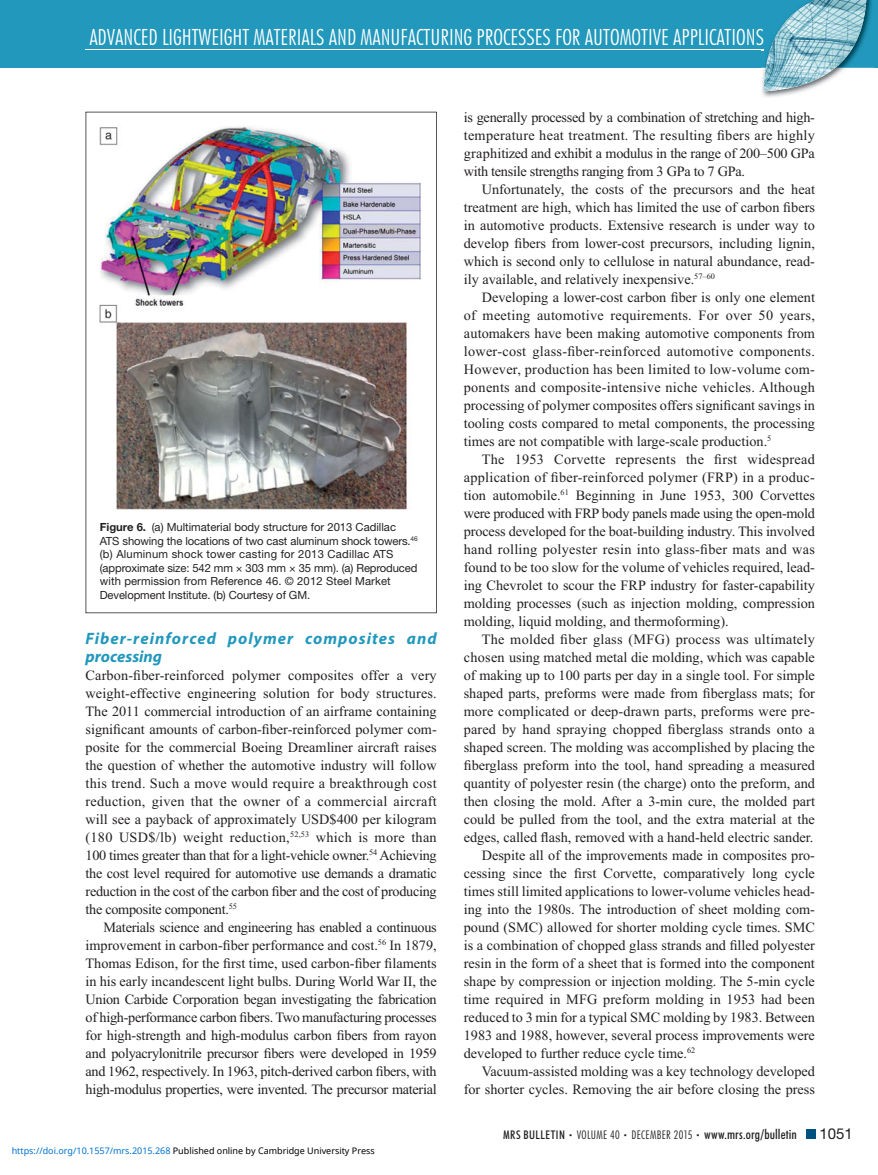
<style>
.page{position:relative;width:878px;height:1175px;background:#fff}
.page>*{position:absolute;margin:0;border:0;box-sizing:border-box;transform-origin:0 0}
.t1{font:300 condensed 22.5px "Futura BT";color:#fff}
.t2{font:italic 700 16.5px/18px "Myriad Pro";letter-spacing:.065em;color:#2198bc}
.t3{font:15px "Helvetica Neue LT Std";color:#231f20}
.t4{font:14.25px "Times New Roman";color:#231f20}
.t5{font:14.25px "Times New Roman";letter-spacing:-.02em;color:#231f20}
.t6{font:14.25px "Times New Roman";letter-spacing:.02em;color:#231f20}
.t7{font:300 condensed 12px "Futura BT";letter-spacing:.025em;color:#231f20}
.t8{font:11.25px/13.5px "Helvetica Neue LT Std";color:#231f20}
.t9{font:9px "Noto Sans";color:#000}
.s1{font-weight:700}
.s2{color:#0172cf}
.s3{font-weight:500}
.s4{font-size:7.5px}
.s5{font-weight:500;font-size:13.5px}
</style>
<div class="page">
<div style="left:0;top:0;width:878px;height:68px;background:#2198bc"></div>
<hr style="left:86px;top:50px;width:678px;height:1px;background:#fff">
<div style="left:806px;top:1130px;width:9px;height:8px;background:#005080"></div>
<img style="left:762px;top:92px;width:38px;height:5px">
<img style="left:866px;top:0;width:7px;height:68px">
<svg style="left:761px;top:49px;width:3px;height:43px"></svg>
<img style="left:764px;top:0;width:102px;height:92px">
<img style="left:86px;top:112px;width:350px;height:501px">
<p class="t1" style="left:89px;top:29px;width:676px">ADVANCED LIGHTWEIGHT MATERIALS AND MANUFACTURING PROCESSES FOR AUTOMOTIVE APPLICATIONS</p>
<p class="t8" style="left:100px;top:522px;width:319px"><span class="s1">Figure 6.</span> (a) Multimaterial body structure for 2013 Cadillac ATS showing the locations of two cast aluminum shock towers. <sup>46 </sup>(b) Aluminum shock tower casting for 2013 Cadillac ATS (approximate size: 542 mm × 303 mm × 35 mm). (a) Reproduced with permission from Reference 46. © 2012 Steel Market Development Institute. (b) Courtesy of GM.</p>
<p class="t2" style="left:86px;top:631px;width:352px">Fiber-reinforced polymer composites and processing</p>
<p class="t4" style="left:86px;top:669px;width:353px">Carbon-fiber-reinforced polymer composites offer a very</p>
<p class="t4" style="left:86px;top:687px;width:353px">weight-effective engineering solution for body structures.</p>
<p class="t4" style="left:86px;top:705px;width:353px">The 2011 commercial introduction of an airframe containing</p>
<p class="t4" style="left:86px;top:723px;width:353px">significant amounts of carbon-fiber-reinforced polymer com-</p>
<p class="t4" style="left:85px;top:741px;width:353px">posite for the commercial Boeing Dreamliner aircraft raises</p>
<p class="t4" style="left:85px;top:759px;width:353px">the question of whether the automotive industry will follow</p>
<p class="t6" style="left:85px;top:777px;width:353px">this trend. Such a move would require a breakthrough cost</p>
<p class="t6" style="left:85px;top:795px;width:353px">reduction, given that the owner of a commercial aircraft</p>
<p class="t4" style="left:85px;top:813px;width:353px">will see a payback of approximately USD$400 per kilogram</p>
<p class="t6" style="left:85px;top:831px;width:352px">(180 USD$/lb) weight reduction, <sup>52</sup> <sup>,</sup> <sup>53</sup> which is more than</p>
<p class="t5" style="left:86px;top:849px;width:352px">100 times greater than that for a light-vehicle owner. <sup>54</sup> Achieving</p>
<p class="t5" style="left:85px;top:867px;width:353px">the cost level required for automotive use demands a dramatic</p>
<p class="t5" style="left:85px;top:885px;width:353px">reduction in the cost of the carbon fiber and the cost of producing</p>
<p class="t5" style="left:85px;top:903px;width:153px">the composite component. <sup>55</sup></p>
<p class="t5" style="left:104px;top:921px;width:335px">Materials science and engineering has enabled a continuous</p>
<p class="t4" style="left:85px;top:939px;width:353px">improvement in carbon-fiber performance and cost. <sup>56</sup> In 1879,</p>
<p class="t4" style="left:86px;top:957px;width:353px">Thomas Edison, for the first time, used carbon-fiber filaments</p>
<p class="t4" style="left:86px;top:975px;width:353px">in his early incandescent light bulbs. During World War II, the</p>
<p class="t5" style="left:86px;top:993px;width:353px">Union Carbide Corporation began investigating the fabrication</p>
<p class="t5" style="left:86px;top:1011px;width:353px">of high-performance carbon fibers. Two manufacturing processes</p>
<p class="t4" style="left:86px;top:1029px;width:353px">for high-strength and high-modulus carbon fibers from rayon</p>
<p class="t5" style="left:86px;top:1047px;width:353px">and polyacrylonitrile precursor fibers were developed in 1959</p>
<p class="t5" style="left:86px;top:1065px;width:353px">and 1962, respectively. In 1963, pitch-derived carbon fibers, with</p>
<p class="t5" style="left:86px;top:1083px;width:353px">high-modulus properties, were invented. The precursor material</p>
<p class="t9" style="left:12px;top:1143px;width:364px"><span class="s2">https://doi.org/10.1557/mrs.2015.268</span> Published online by Cambridge University Press</p>
<p class="t5" style="left:464px;top:111px;width:353px">is generally processed by a combination of stretching and high-</p>
<p class="t6" style="left:464px;top:129px;width:353px">temperature heat treatment. The resulting fibers are highly</p>
<p class="t5" style="left:464px;top:147px;width:353px">graphitized and exhibit a modulus in the range of 200–500 GPa</p>
<p class="t5" style="left:464px;top:165px;width:283px">with tensile strengths ranging from 3 GPa to 7 GPa.</p>
<p class="t4" style="left:482px;top:183px;width:335px">Unfortunately, the costs of the precursors and the heat</p>
<p class="t4" style="left:464px;top:201px;width:353px">treatment are high, which has limited the use of carbon fibers</p>
<p class="t4" style="left:464px;top:219px;width:353px">in automotive products. Extensive research is under way to</p>
<p class="t4" style="left:464px;top:237px;width:353px">develop fibers from lower-cost precursors, including lignin,</p>
<p class="t4" style="left:464px;top:255px;width:353px">which is second only to cellulose in natural abundance, read-</p>
<p class="t4" style="left:464px;top:273px;width:253px">ily available, and relatively inexpensive. <sup>57</sup> <sup>–</sup> <sup>60</sup></p>
<p class="t4" style="left:482px;top:291px;width:335px">Developing a lower-cost carbon fiber is only one element</p>
<p class="t6" style="left:464px;top:309px;width:353px">of meeting automotive requirements. For over 50 years,</p>
<p class="t4" style="left:464px;top:327px;width:353px">automakers have been making automotive components from</p>
<p class="t6" style="left:464px;top:345px;width:353px">lower-cost glass-fiber-reinforced automotive components.</p>
<p class="t6" style="left:464px;top:363px;width:353px">However, production has been limited to low-volume com-</p>
<p class="t6" style="left:464px;top:381px;width:353px">ponents and composite-intensive niche vehicles. Although</p>
<p class="t4" style="left:464px;top:399px;width:353px">processing of polymer composites offers significant savings in</p>
<p class="t4" style="left:464px;top:417px;width:353px">tooling costs compared to metal components, the processing</p>
<p class="t4" style="left:464px;top:435px;width:309px">times are not compatible with large-scale production. <sup>5</sup></p>
<p class="t6" style="left:482px;top:453px;width:335px">The 1953 Corvette represents the first widespread</p>
<p class="t6" style="left:464px;top:471px;width:352px">application of fiber-reinforced polymer (FRP) in a produc-</p>
<p class="t4" style="left:464px;top:489px;width:353px">tion automobile. <sup>61</sup> Beginning in June 1953, 300 Corvettes</p>
<p class="t5" style="left:463px;top:507px;width:352px">were produced with FRP body panels made using the open-mold</p>
<p class="t4" style="left:463px;top:525px;width:353px">process developed for the boat-building industry. This involved</p>
<p class="t6" style="left:463px;top:543px;width:353px">hand rolling polyester resin into glass-fiber mats and was</p>
<p class="t4" style="left:463px;top:561px;width:353px">found to be too slow for the volume of vehicles required, lead-</p>
<p class="t4" style="left:463px;top:579px;width:353px">ing Chevrolet to scour the FRP industry for faster-capability</p>
<p class="t4" style="left:463px;top:597px;width:353px">molding processes (such as injection molding, compression</p>
<p class="t4" style="left:463px;top:615px;width:266px">molding, liquid molding, and thermoforming).</p>
<p class="t6" style="left:482px;top:633px;width:335px">The molded fiber glass (MFG) process was ultimately</p>
<p class="t4" style="left:463px;top:651px;width:353px">chosen using matched metal die molding, which was capable</p>
<p class="t4" style="left:463px;top:669px;width:353px">of making up to 100 parts per day in a single tool. For simple</p>
<p class="t4" style="left:463px;top:687px;width:353px">shaped parts, preforms were made from fiberglass mats; for</p>
<p class="t4" style="left:463px;top:705px;width:353px">more complicated or deep-drawn parts, preforms were pre-</p>
<p class="t4" style="left:463px;top:723px;width:353px">pared by hand spraying chopped fiberglass strands onto a</p>
<p class="t4" style="left:463px;top:741px;width:353px">shaped screen. The molding was accomplished by placing the</p>
<p class="t4" style="left:463px;top:759px;width:353px">fiberglass preform into the tool, hand spreading a measured</p>
<p class="t4" style="left:463px;top:777px;width:353px">quantity of polyester resin (the charge) onto the preform, and</p>
<p class="t4" style="left:463px;top:795px;width:353px">then closing the mold. After a 3-min cure, the molded part</p>
<p class="t4" style="left:463px;top:813px;width:353px">could be pulled from the tool, and the extra material at the</p>
<p class="t4" style="left:463px;top:831px;width:351px">edges, called flash, removed with a hand-held electric sander.</p>
<p class="t4" style="left:482px;top:849px;width:334px">Despite all of the improvements made in composites pro-</p>
<p class="t4" style="left:463px;top:867px;width:353px">cessing since the first Corvette, comparatively long cycle</p>
<p class="t4" style="left:463px;top:885px;width:353px">times still limited applications to lower-volume vehicles head-</p>
<p class="t4" style="left:463px;top:903px;width:353px">ing into the 1980s. The introduction of sheet molding com-</p>
<p class="t4" style="left:463px;top:921px;width:353px">pound (SMC) allowed for shorter molding cycle times. SMC</p>
<p class="t4" style="left:463px;top:939px;width:353px">is a combination of chopped glass strands and filled polyester</p>
<p class="t4" style="left:463px;top:957px;width:352px">resin in the form of a sheet that is formed into the component</p>
<p class="t4" style="left:463px;top:975px;width:353px">shape by compression or injection molding. The 5-min cycle</p>
<p class="t4" style="left:463px;top:993px;width:353px">time required in MFG preform molding in 1953 had been</p>
<p class="t4" style="left:463px;top:1011px;width:353px">reduced to 3 min for a typical SMC molding by 1983. Between</p>
<p class="t4" style="left:463px;top:1029px;width:353px">1983 and 1988, however, several process improvements were</p>
<p class="t4" style="left:463px;top:1047px;width:233px">developed to further reduce cycle time. <sup>62</sup></p>
<p class="t4" style="left:482px;top:1065px;width:334px">Vacuum-assisted molding was a key technology developed</p>
<p class="t4" style="left:463px;top:1083px;width:353px">for shorter cycles. Removing the air before closing the press</p>
<p class="t7" style="left:503px;top:1130px;width:295px"><span class="s3">MRS BULLETIN</span> <span class="s4">•</span> VOLUME 40 <span class="s4">•</span> DECEMBER 2015 <span class="s4">•</span> <span class="s5">www.mrs.org/bulletin</span></p>
<p class="t3" style="left:819px;top:1128px;width:35px">1051</p>
</div>
